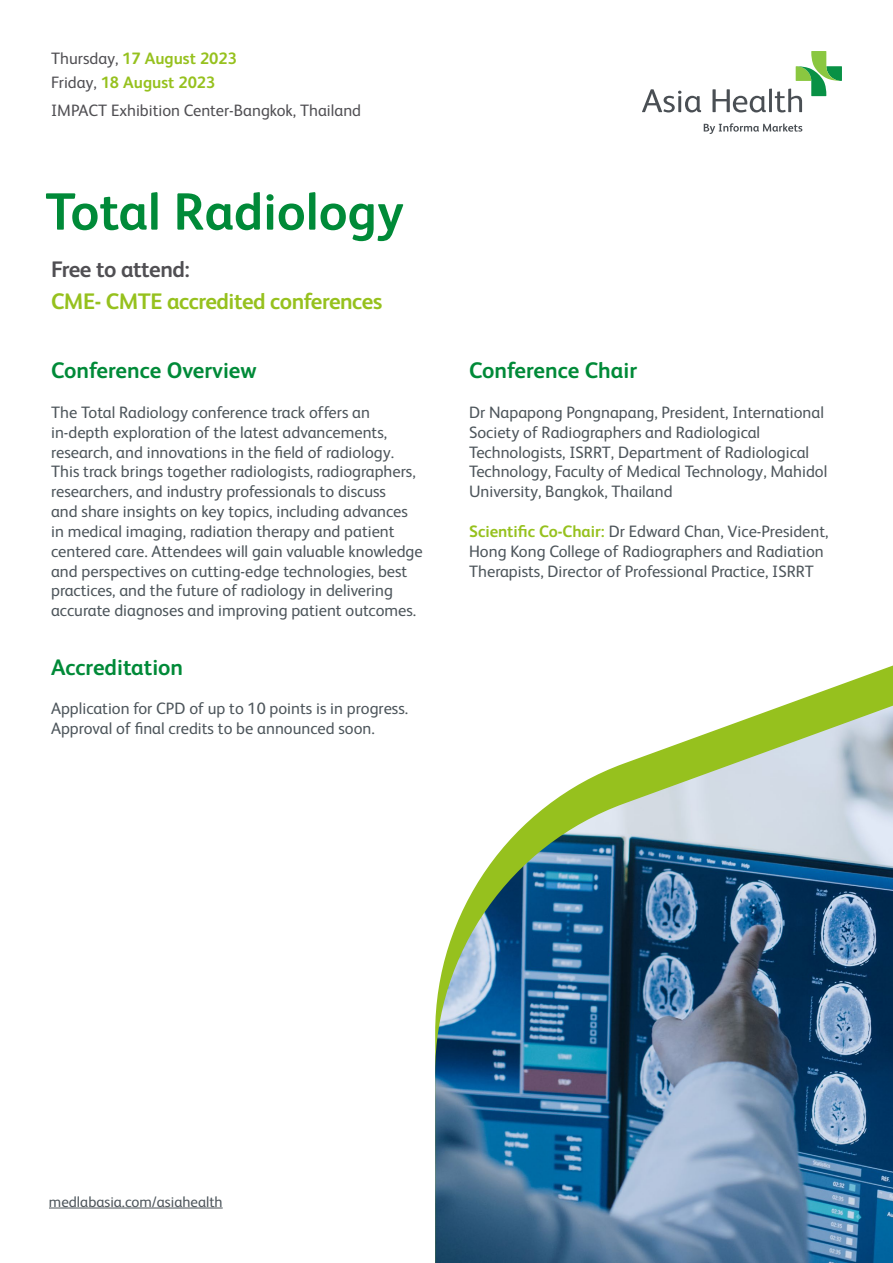
<style>
.page{position:relative;width:893px;height:1263px;background:#fff}
.page>*{position:absolute;margin:0;border:0;box-sizing:border-box;transform-origin:0 0}
.t1{font:700 52.5px "FS Albert";color:#008a38}
.t2{font:700 22.5px "FS Albert";color:#008a38}
.t3{font:700 22.5px "FS Albert";letter-spacing:-.02em;color:#96c11e}
.t4{font:700 22.5px "FS Albert";letter-spacing:-.02em;color:#504f53}
.t5{font:16.5px/19.8px "FS Albert";color:#4d555b}
.t6{font:700 16.5px/24px "FS Albert";color:#96c11e}
.t7{font:16.5px "FS Albert";color:#504f53}
.t8{font:15px "FS Albert";color:#4d555b}
.s1{font-weight:400;color:#504f53}
.s2{font-weight:700;color:#96c11e}
</style>
<div class="page">
<svg style="left:790px;top:665px;width:103px;height:38px"></svg>
<img style="left:435px;top:706px;width:458px;height:557px">
<svg style="left:642px;top:89px;width:59px;height:23px"></svg>
<svg style="left:712px;top:51px;width:130px;height:61px"></svg>
<svg style="left:704px;top:123px;width:98px;height:11px"></svg>
<hr style="left:49px;top:1207px;width:174px;height:1px;background:#4d555b">
<p class="t6" style="left:51px;top:46px;width:187px"><span class="s1">Thursday,</span> 17 August 2023<br><span class="s1">Friday,</span> 18 August 2023</p>
<p class="t7" style="left:51px;top:101px;width:311px">IMPACT Exhibition Center-Bangkok, Thailand</p>
<h1 class="t1" style="left:45px;top:181px;width:360px">Total Radiology</h1>
<h2 class="t4" style="left:51px;top:256px;width:140px">Free to attend:</h2>
<h2 class="t3" style="left:51px;top:288px;width:333px">CME- CMTE accredited conferences</h2>
<h2 class="t2" style="left:51px;top:358px;width:207px">Conference Overview</h2>
<p class="t5" style="left:51px;top:402px;width:373px">The Total Radiology conference track offers an in-depth exploration of the latest advancements, research, and innovations in the field of radiology.<br>This track brings together radiologists, radiographers, researchers, and industry professionals to discuss<br>and share insights on key topics, including advances in medical imaging, radiation therapy and patient centered care. Attendees will gain valuable knowledge and perspectives on cutting-edge technologies, best practices, and the future of radiology in delivering accurate diagnoses and improving patient outcomes.</p>
<h2 class="t2" style="left:51px;top:654px;width:134px">Accreditation</h2>
<p class="t5" style="left:51px;top:699px;width:359px">Application for CPD of up to 10 points is in progress.<br>Approval of final credits to be announced soon.</p>
<h2 class="t2" style="left:469px;top:358px;width:170px">Conference Chair</h2>
<p class="t5" style="left:469px;top:402px;width:360px">Dr Napapong Pongnapang, President, International Society of Radiographers and Radiological Technologists, ISRRT, Department of Radiological Technology, Faculty of Medical Technology, Mahidol University, Bangkok, Thailand</p>
<p class="t5" style="left:469px;top:521px;width:361px"><span class="s2">Scientific Co-Chair:</span> Dr Edward Chan, Vice-President,<br>Hong Kong College of Radiographers and Radiation<br>Therapists, Director of Professional Practice, ISRRT</p>
<p class="t8" style="left:49px;top:1191px;width:175px">medlabasia.com/asiahealth</p>
</div>
